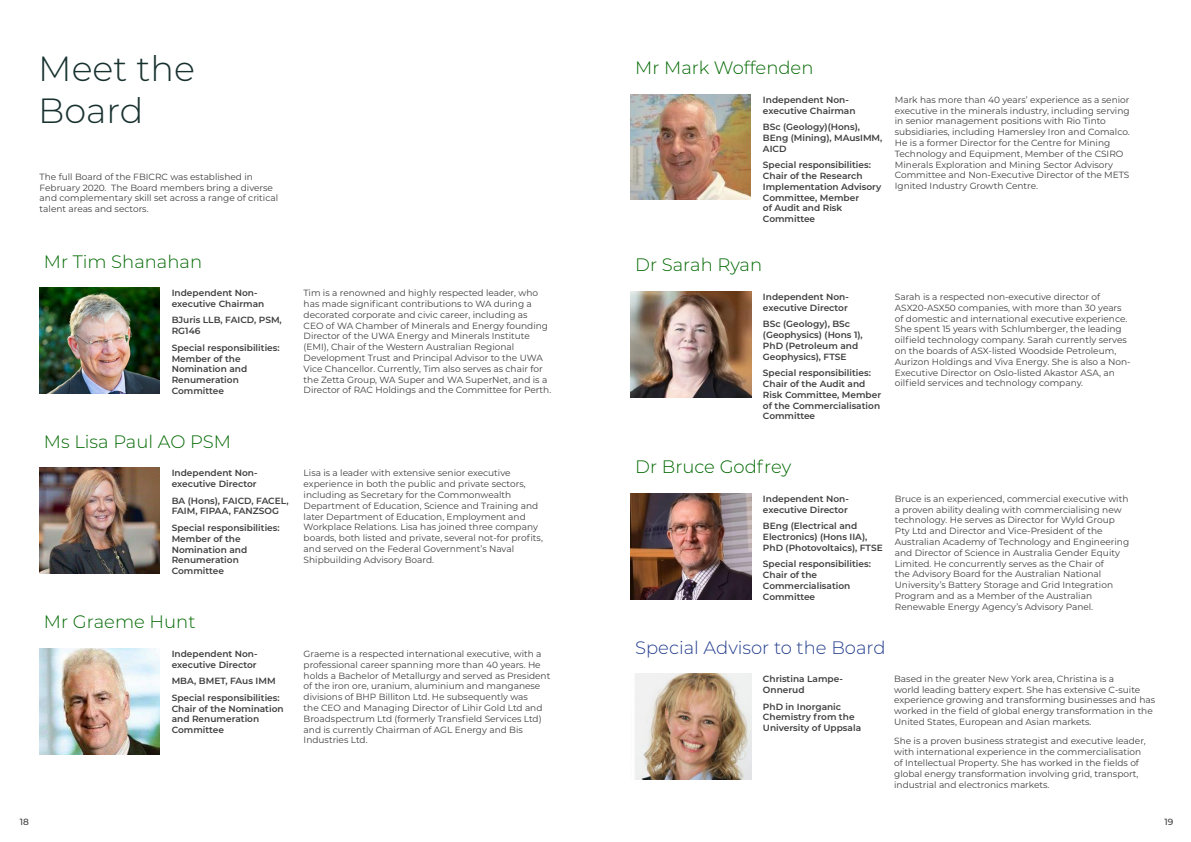
<style>
.page{position:relative;width:1191px;height:842px;background:#fff}
.page>*{position:absolute;margin:0;border:0;box-sizing:border-box;transform-origin:0 0}
.t1{font:300 35px/42px "Montserrat";color:#17312f}
.t2{font:300 18px "Montserrat";color:#036903}
.t3{font:300 18px "Montserrat";color:#253f8e}
.t4{font:9px/10.8px "Montserrat";color:#3e3e3f}
.t5{font:600 9px/10.8px "Montserrat";color:#3e3e3f}
.t6{font:500 9px "Montserrat";color:#3e3e3f}
</style>
<div class="page">
<img style="left:40px;top:288px;width:120px;height:105px">
<img style="left:40px;top:468px;width:120px;height:105px">
<img style="left:40px;top:648px;width:120px;height:106px">
<img style="left:631px;top:94px;width:119px;height:106px">
<img style="left:631px;top:292px;width:120px;height:105px">
<img style="left:631px;top:493px;width:120px;height:106px">
<img style="left:635px;top:674px;width:116px;height:105px">
<p class="t1" style="left:38px;top:46px;width:158px">Meet the<br>Board</p>
<p class="t4" style="left:40px;top:171px;width:240px">The full Board of the FBICRC was established in February 2020. The Board members bring a diverse and complementary skill set across a range of critical talent areas and sectors.</p>
<p class="t2" style="left:44px;top:249px;width:160px">Mr Tim Shanahan</p>
<p class="t5" style="left:172px;top:287px;width:94px">Independent Non&shy;executive Chairman</p>
<p class="t5" style="left:172px;top:314px;width:112px">BJuris LLB, FAICD, PSM,<br>RG146</p>
<p class="t5" style="left:172px;top:342px;width:109px">Special responsibilities:<br>Member of the<br>Nomination and<br>Renumeration<br>Committee</p>
<p class="t4" style="left:304px;top:287px;width:249px">Tim is a renowned and highly respected leader, who has made significant contributions to WA during a decorated corporate and civic career, including as<br>CEO of WA Chamber of Minerals and Energy founding Director of the UWA Energy and Minerals Institute (EMI), Chair of the Western Australian Regional Development Trust and Principal Advisor to the UWA Vice Chancellor. Currently, Tim also serves as chair for the Zetta Group, WA Super and WA SuperNet, and is a Director of RAC Holdings and the Committee for Perth.</p>
<p class="t2" style="left:44px;top:429px;width:189px">Ms Lisa Paul AO PSM</p>
<p class="t5" style="left:172px;top:467px;width:87px">Independent Non&shy;executive Director</p>
<p class="t5" style="left:172px;top:495px;width:118px">BA (Hons), FAICD, FACEL,<br>FAIM, FIPAA, FANZSOG</p>
<p class="t5" style="left:172px;top:522px;width:109px">Special responsibilities:<br>Member of the<br>Nomination and<br>Renumeration<br>Committee</p>
<p class="t4" style="left:304px;top:467px;width:241px">Lisa is a leader with extensive senior executive experience in both the public and private sectors, including as Secretary for the Commonwealth Department of Education, Science and Training and later Department of Education, Employment and Workplace Relations. Lisa has joined three company boards, both listed and private, several not-for profits, and served on the Federal Government’s Naval Shipbuilding Advisory Board.</p>
<p class="t2" style="left:44px;top:610px;width:153px">Mr Graeme Hunt</p>
<p class="t5" style="left:172px;top:648px;width:87px">Independent Non&shy;executive Director</p>
<p class="t5" style="left:172px;top:675px;width:105px">MBA, BMET, FAus IMM</p>
<p class="t5" style="left:172px;top:692px;width:113px">Special responsibilities:<br>Chair of the Nomination and Renumeration<br>Committee</p>
<p class="t4" style="left:304px;top:648px;width:248px">Graeme is a respected international executive, with a professional career spanning more than 40 years. He holds a Bachelor of Metallurgy and served as President of the iron ore, uranium, aluminium and manganese divisions of BHP Billiton Ltd. He subsequently was<br>the CEO and Managing Director of Lihir Gold Ltd and Broadspectrum Ltd (formerly Transfield Services Ltd) and is currently Chairman of AGL Energy and Bis Industries Ltd.</p>
<p class="t2" style="left:635px;top:56px;width:180px">Mr Mark Woffenden</p>
<p class="t5" style="left:763px;top:94px;width:94px">Independent Non&shy;executive Chairman</p>
<p class="t5" style="left:763px;top:121px;width:121px">BSc (Geology)(Hons),<br>BEng (Mining), MAusIMM,<br>AICD</p>
<p class="t5" style="left:763px;top:159px;width:120px">Special responsibilities:<br>Chair of the Research<br>Implementation Advisory<br>Committee, Member<br>of Audit and Risk<br>Committee</p>
<p class="t4" style="left:895px;top:94px;width:236px">Mark has more than 40 years’ experience as a senior executive in the minerals industry, including serving in senior management positions with Rio Tinto subsidiaries, including Hamersley Iron and Comalco.<br>He is a former Director for the Centre for Mining Technology and Equipment, Member of the CSIRO Minerals Exploration and Mining Sector Advisory Committee and Non-Executive Director of the METS Ignited Industry Growth Centre.</p>
<p class="t2" style="left:635px;top:253px;width:128px">Dr Sarah Ryan</p>
<p class="t5" style="left:763px;top:291px;width:87px">Independent Non&shy;executive Director</p>
<p class="t5" style="left:763px;top:318px;width:101px">BSc (Geology), BSc (Geophysics) (Hons 1),<br>PhD (Petroleum and<br>Geophysics), FTSE</p>
<p class="t5" style="left:763px;top:367px;width:120px">Special responsibilities:<br>Chair of the Audit and<br>Risk Committee, Member of the Commercialisation<br>Committee</p>
<p class="t4" style="left:895px;top:291px;width:237px">Sarah is a respected non-executive director of ASX20-ASX50 companies, with more than 30 years of domestic and international executive experience.<br>She spent 15 years with Schlumberger, the leading oilfield technology company. Sarah currently serves on the boards of ASX-listed Woodside Petroleum, Aurizon Holdings and Viva Energy. She is also a Non-Executive Director on Oslo-listed Akastor ASA, an oilfield services and technology company.</p>
<p class="t2" style="left:635px;top:455px;width:157px">Dr Bruce Godfrey</p>
<p class="t5" style="left:763px;top:493px;width:87px">Independent Non&shy;executive Director</p>
<p class="t5" style="left:763px;top:520px;width:121px">BEng (Electrical and<br>Electronics) (Hons IIA),<br>PhD (Photovoltaics), FTSE</p>
<p class="t5" style="left:763px;top:558px;width:109px">Special responsibilities:<br>Chair of the<br>Commercialisation<br>Committee</p>
<p class="t4" style="left:895px;top:493px;width:236px">Bruce is an experienced, commercial executive with a proven ability dealing with commercialising new technology. He serves as Director for Wyld Group Pty Ltd and Director and Vice-President of the Australian Academy of Technology and Engineering and Director of Science in Australia Gender Equity Limited. He concurrently serves as the Chair of<br>the Advisory Board for the Australian National University’s Battery Storage and Grid Integration Program and as a Member of the Australian Renewable Energy Agency’s Advisory Panel.</p>
<p class="t3" style="left:635px;top:635px;width:252px">Special Advisor to the Board</p>
<p class="t5" style="left:763px;top:673px;width:81px">Christina Lampe-<br>Onnerud</p>
<p class="t5" style="left:763px;top:700px;width:100px">PhD in Inorganic<br>Chemistry from the<br>University of Uppsala</p>
<p class="t4" style="left:894px;top:673px;width:262px">Based in the greater New York area, Christina is a<br>world leading battery expert. She has extensive C-suite experience growing and transforming businesses and has worked in the field of global energy transformation in the United States, European and Asian markets.</p>
<p class="t4" style="left:894px;top:735px;width:253px">She is a proven business strategist and executive leader, with international experience in the commercialisation of Intellectual Property. She has worked in the fields of global energy transformation involving grid, transport, industrial and electronics markets.</p>
<p class="t6" style="left:20px;top:815px;width:11px">18</p>
<p class="t6" style="left:1164px;top:815px;width:10px">19</p>
</div>
